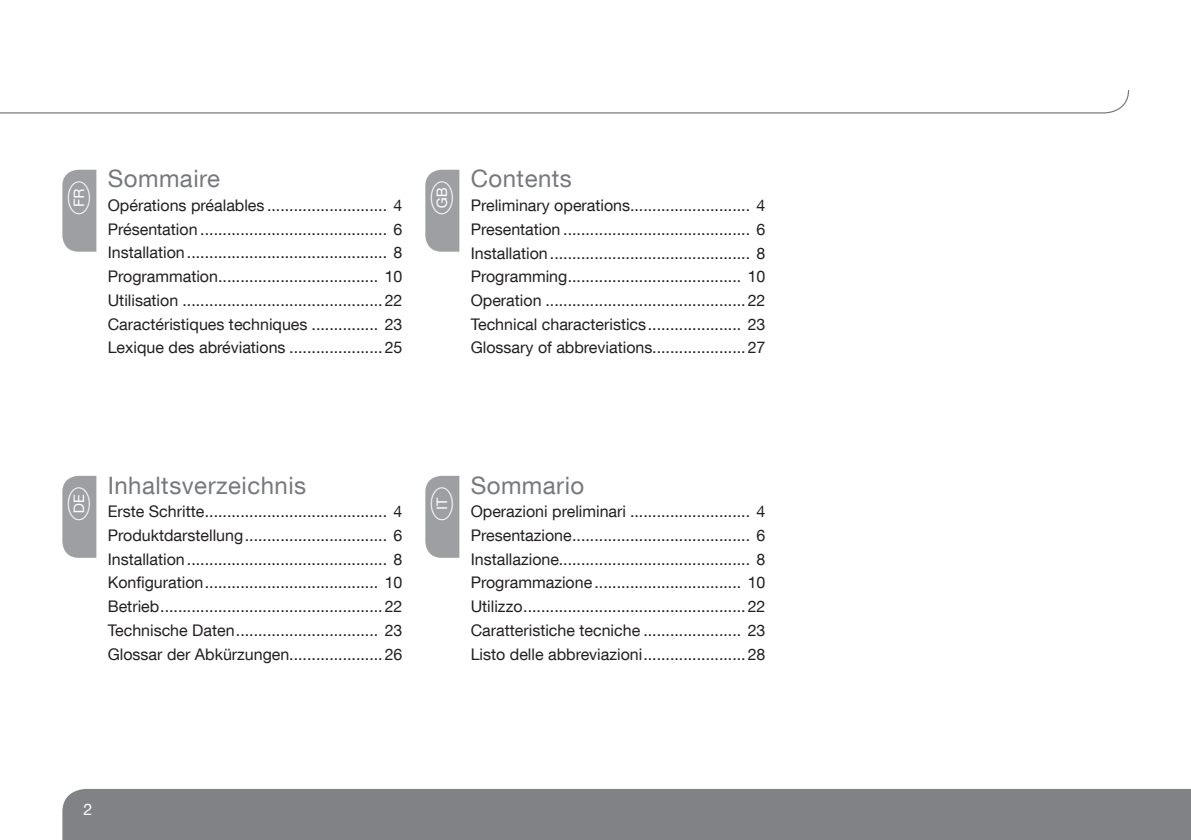
<style>
.page{position:relative;width:1191px;height:840px;background:#fff}
.page>*{position:absolute;margin:0;border:0;box-sizing:border-box;transform-origin:0 0}
.t1{font:24px "Helvetica Neue LT Com";letter-spacing:.02em;color:#76787b}
.t2{font:22px "Hager";color:#fff}
.t3{font:16px/23.6px "Helvetica Neue LT Com";color:#231f20;text-align:justify}
.t4{font:16px "Helvetica Neue LT Com";color:#fff}
</style>
<div class="page">
<svg style="left:0;top:90px;width:1129px;height:24px"></svg>
<div style="left:62px;top:788px;width:1129px;height:51px;background:#808285"></div>
<div style="left:62px;top:170px;width:34px;height:81px;background:#9d9fa2"></div>
<svg style="left:62px;top:475px;width:34px;height:82px;background:#a2a4a7"></svg>
<svg style="left:425px;top:475px;width:34px;height:82px;background:#a2a4a7"></svg>
<div style="left:425px;top:170px;width:34px;height:81px;background:#9d9fa2"></div>
<h2 class="t2" style="left:68px;top:216px;width:37px;rotate:-90deg">¢</h2>
<h1 class="t1" style="left:108px;top:164px;width:114px">Sommaire</h1>
<p class="t3" style="left:108px;top:193px;width:296px">Opérations préalables ........................... 4<br>Présentation .......................................... 6<br>Installation............................................. 8<br>Programmation.................................... 10<br>Utilisation .............................................22<br>Caractéristiques techniques ............... 23<br>Lexique des abréviations .....................25</p>
<h2 class="t2" style="left:430px;top:216px;width:37px;rotate:-90deg">§</h2>
<h1 class="t1" style="left:471px;top:164px;width:103px">Contents</h1>
<p class="t3" style="left:471px;top:193px;width:296px">Preliminary operations........................... 4<br>Presentation .......................................... 6<br>Installation............................................. 8<br>Programming....................................... 10<br>Operation .............................................22<br>Technical characteristics..................... 23<br>Glossary of abbreviations.....................27</p>
<h2 class="t2" style="left:68px;top:522px;width:37px;rotate:-90deg">£</h2>
<h1 class="t1" style="left:108px;top:470px;width:200px">Inhaltsverzeichnis</h1>
<p class="t3" style="left:108px;top:499px;width:296px">Erste Schritte......................................... 4<br>Produktdarstellung................................ 6<br>Installation............................................. 8<br>Konfiguration....................................... 10<br>Betrieb..................................................22<br>Technische Daten................................ 23<br>Glossar der Abkürzungen.....................26</p>
<h2 class="t2" style="left:430px;top:522px;width:37px;rotate:-90deg">¶</h2>
<h1 class="t1" style="left:471px;top:470px;width:115px">Sommario</h1>
<p class="t3" style="left:471px;top:499px;width:296px">Operazioni preliminari ........................... 4<br>Presentazione........................................ 6<br>Installazione........................................... 8<br>Programmazione ................................. 10<br>Utilizzo..................................................22<br>Caratteristiche tecniche ...................... 23<br>Listo delle abbreviazioni.......................28</p>
<p class="t4" style="left:83px;top:798px;width:10px">2</p>
</div>
